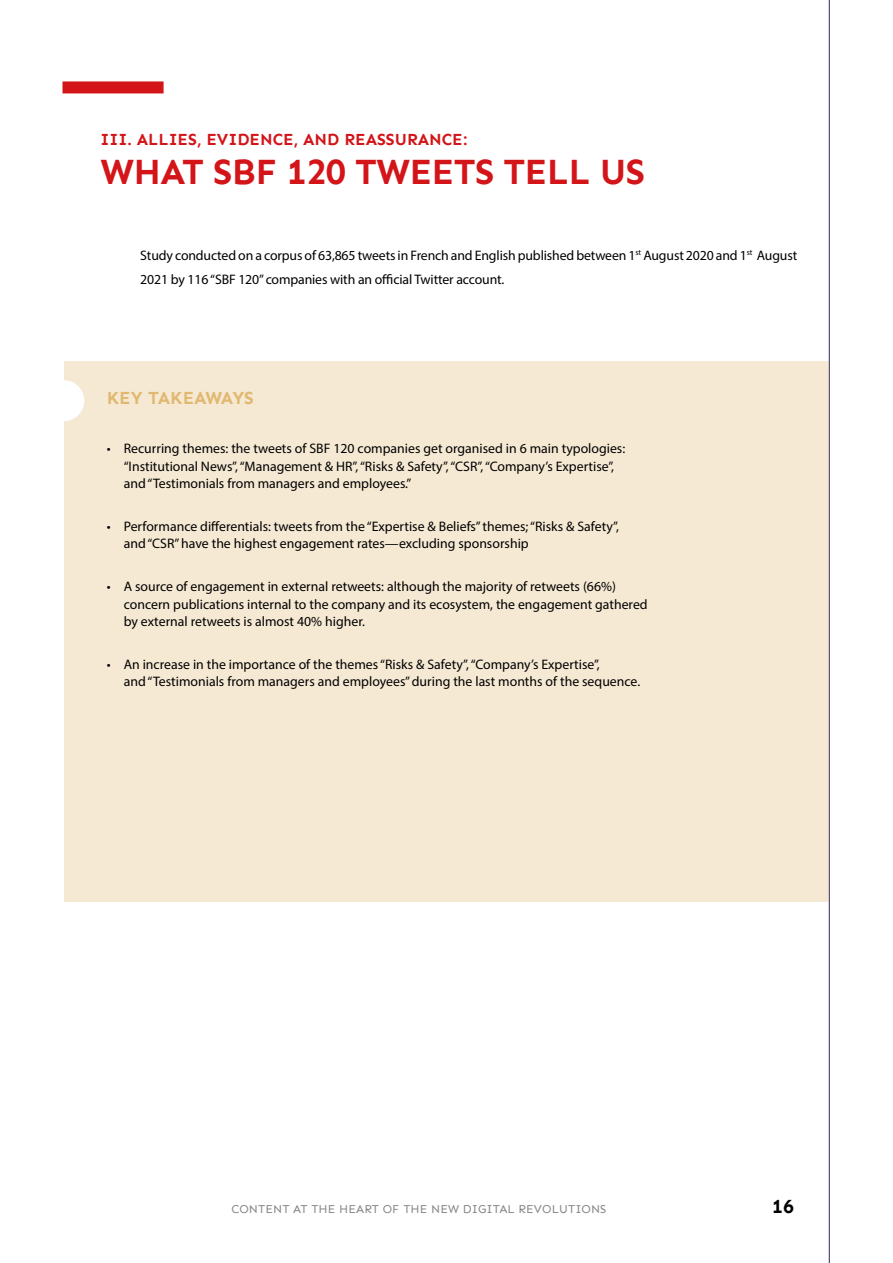
<style>
.page{position:relative;width:893px;height:1263px;background:#fff}
.page>*{position:absolute;margin:0;border:0;box-sizing:border-box;transform-origin:0 0}
.PETIT_TITRE{font:700 36px "Sen";letter-spacing:-.02em;color:#d31418}
.t1{font:700 19.5px "Sen";color:#000}
.t2{font:700 18px "Sen";color:#e1b870}
.PETIT_TITRE-2{font:700 16.5px "Sen";color:#d31418}
.x_BULLETS{font:13.8px/17.2px "Myriad Pro";color:#000}
.t3{font:12px "Sen";letter-spacing:.01em;color:#878787}
</style>
<div class="page">
<hr style="left:829px;top:0;width:1px;height:1263px;background:#2e275a">
<div style="left:63px;top:81px;width:101px;height:12px;background:#d31418"></div>
<div style="left:64px;top:361px;width:765px;height:540px;background:#f6e9d4"></div>
<div style="left:44px;top:380px;width:40px;height:41px;background:#fff;border-radius:50%"></div>
<p class="PETIT_TITRE-2" style="left:101px;top:130px;width:369px">III. ALLIES, EVIDENCE, AND REASSURANCE:</p>
<p class="PETIT_TITRE" style="left:101px;top:151px;width:546px">WHAT SBF 120 TWEETS TELL US</p>
<p class="x_BULLETS" style="left:140px;top:243px;width:658px;line-height:24px">Study conducted on a corpus of 63,865 tweets in French and English published between 1<sup>st</sup> August 2020 and 1<sup>st</sup> August<br>2021 by 116 “SBF 120” companies with an official Twitter account.</p>
<p class="t2" style="left:107px;top:387px;width:149px">KEY TAKEAWAYS</p>
<p class="x_BULLETS" style="left:124px;top:440px;width:503px;text-indent:-17px">• Recurring themes: the tweets of SBF 120 companies get organised in 6 main typologies: “Institutional News”, “Management &amp; HR”, “Risks &amp; Safety”, “CSR”, “Company’s Expertise”, and “Testimonials from managers and employees.”</p>
<p class="x_BULLETS" style="left:124px;top:517px;width:497px;text-indent:-17px">• Performance differentials: tweets from the “Expertise &amp; Beliefs” themes; “Risks &amp; Safety”, and “CSR” have the highest engagement rates—excluding sponsorship</p>
<p class="x_BULLETS" style="left:124px;top:578px;width:525px;text-indent:-17px">• A source of engagement in external retweets: although the majority of retweets (66%) concern publications internal to the company and its ecosystem, the engagement gathered by external retweets is almost 40% higher.</p>
<p class="x_BULLETS" style="left:124px;top:655px;width:518px;text-indent:-17px">• An increase in the importance of the themes “Risks &amp; Safety”, “Company’s Expertise”,<br>and “Testimonials from managers and employees” during the last months of the sequence.</p>
<p class="t3" style="left:231px;top:1202px;width:376px">CONTENT AT THE HEART OF THE NEW DIGITAL REVOLUTIONS</p>
<h2 class="t1" style="left:772px;top:1195px;width:23px">16</h2>
</div>
